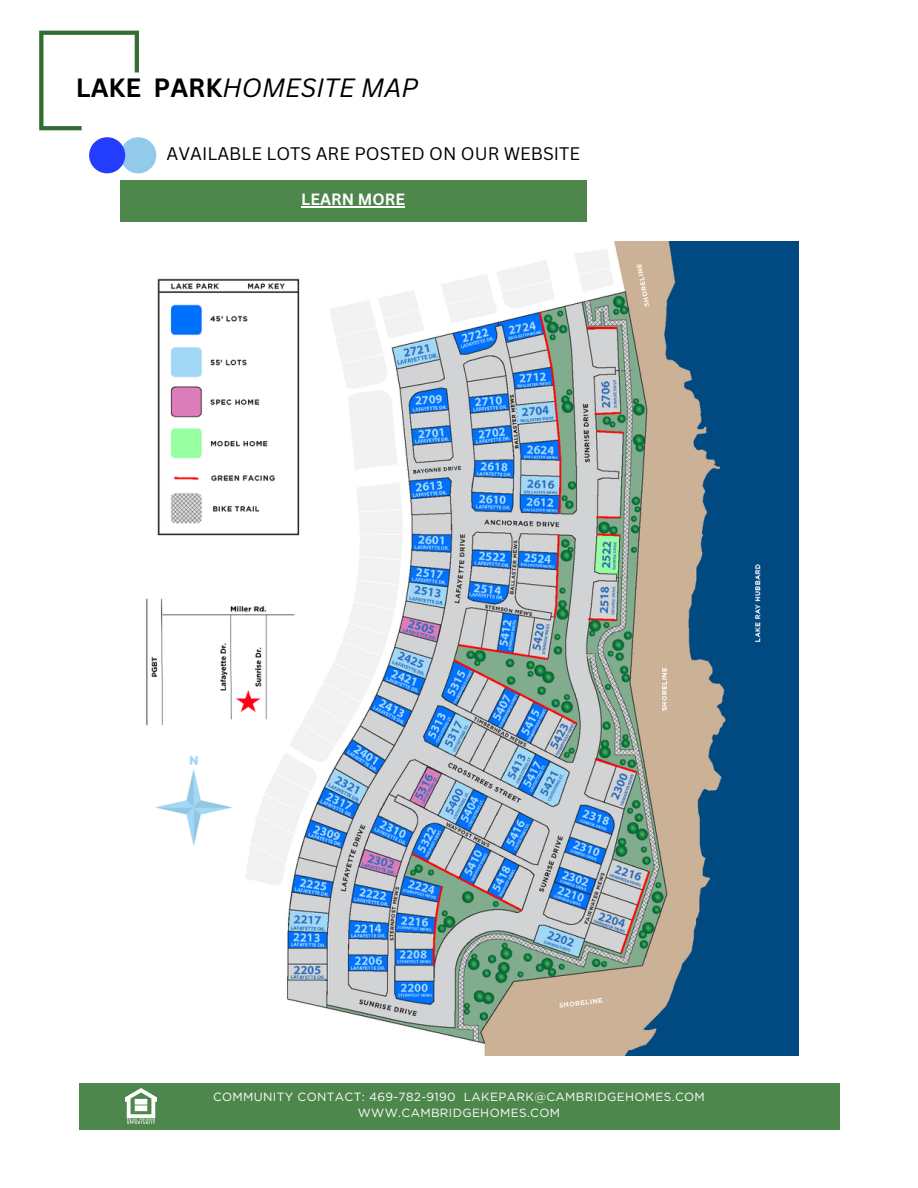
<style>
.page{position:relative;width:918px;height:1188px;background:#fff}
.page>*{position:absolute;margin:0;border:0;box-sizing:border-box;transform-origin:0 0}
.t1{font:italic 25.8px "Canva Sans";color:#000}
.t2{font:17.7px "Canva Sans";color:#000}
.t3{font:700 15.9px "Canva Sans";color:#fff}
.t4{font:11.85px/15.9px "Gotham HTF";letter-spacing:.03em;color:#fff;text-align:center}
.s1{font-weight:700;font-style:normal}
</style>
<div class="page">
<svg style="left:39px;top:31px;width:100px;height:99px"></svg>
<div style="left:120px;top:137px;width:36px;height:36px;background:#93c9eb;border-radius:50%"></div>
<div style="left:120px;top:180px;width:466px;height:42px;background:#4d874c"></div>
<hr style="left:301px;top:206px;width:104px;height:1px;background:#fff">
<div style="left:89px;top:137px;width:36px;height:36px;background:#233dff;border-radius:50%"></div>
<div style="left:79px;top:1083px;width:760px;height:47px;background:#4d874c"></div>
<img style="left:125px;top:1089px;width:32px;height:34px">
<img style="left:146px;top:242px;width:653px;height:813px">
<h1 class="t1" style="left:76px;top:70px;width:344px"><span class="s1">LAKE PARK</span>HOMESITE MAP</h1>
<h2 class="t2" style="left:167px;top:141px;width:415px">AVAILABLE LOTS ARE POSTED ON OUR WEBSITE</h2>
<h3 class="t3" style="left:301px;top:188px;width:105px">LEARN MORE</h3>
<p class="t4" style="left:213px;top:1089px;width:493px">COMMUNITY CONTACT: 469-782-9190 LAKEPARK@CAMBRIDGEHOMES.COM<br>WWW.CAMBRIDGEHOMES.COM</p>
</div>
